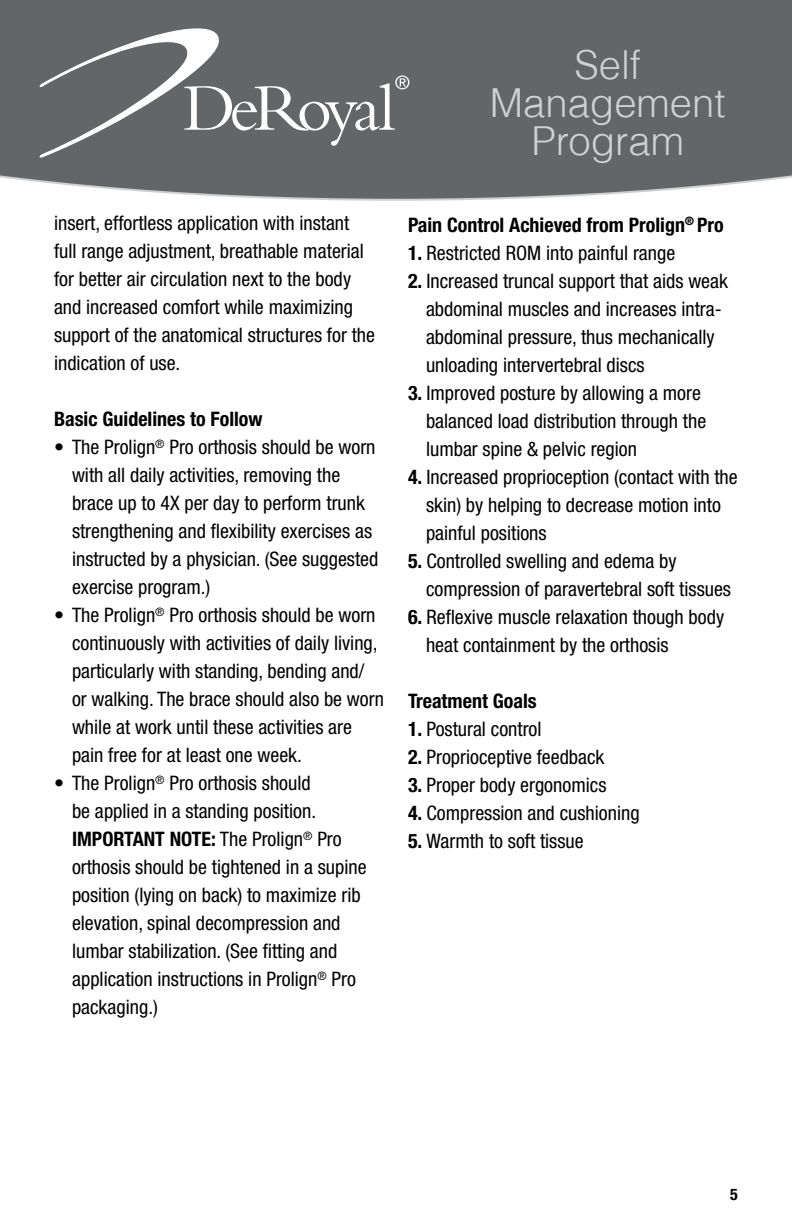
<style>
.page{position:relative;width:792px;height:1224px;background:#fff}
.page>*{position:absolute;margin:0;border:0;box-sizing:border-box;transform-origin:0 0}
.t1{font:300 40px/38px "Helv";color:#d0d1d2;text-align:center}
.t2{font:condensed 20px/28px "Helvetica Neue LT Std";color:#000}
.t3{font:700 condensed 20px "Helvetica Neue LTCE";color:#000}
.t4{font:700 condensed 16px "Helvetica Neue LTCE";color:#000}
.s1{font-family:"Helvetica Neue LT Std";font-weight:400}
.s2{font-family:"Helvetica Neue LTCE";font-weight:700}
</style>
<div class="page">
<svg style="left:0;top:0;width:792px;height:201px;background:#6e6f70"></svg>
<svg style="left:40px;top:28px;width:369px;height:130px;background:#767678"></svg>
<p class="t2" style="left:54px;top:209px;width:323px">insert, effortless application with instant full range adjustment, breathable material for better air circulation next to the body and increased comfort while maximizing support of the anatomical structures for the indication of use.</p>
<p class="t3" style="left:54px;top:407px;width:210px">Basic Guidelines to Follow</p>
<p class="t2" style="left:72px;top:433px;width:308px;text-indent:-18px">• The Prolign<sup>®</sup> Pro orthosis should be worn with all daily activities, removing the brace up to 4X per day to perform trunk strengthening and flexibility exercises as instructed by a physician. (See suggested exercise program.)</p>
<p class="t2" style="left:72px;top:601px;width:313px;text-indent:-18px">• The Prolign<sup>®</sup> Pro orthosis should be worn continuously with activities of daily living, particularly with standing, bending and/ or walking. The brace should also be worn while at work until these activities are pain free for at least one week.</p>
<p class="t2" style="left:54px;top:769px;width:264px;text-align:right">• The Prolign<sup>®</sup> Pro orthosis should be applied in a standing position.</p>
<p class="t3" style="left:72px;top:827px;width:271px">IMPORTANT NOTE: <span class="s1">The Prolign</span><sup>®</sup> <span class="s1">Pro</span></p>
<p class="t2" style="left:72px;top:853px;width:296px">orthosis should be tightened in a supine position (lying on back) to maximize rib elevation, spinal decompression and lumbar stabilization. (See fitting and application instructions in Prolign<sup>®</sup> Pro packaging.)</p>
<h1 class="t1" style="left:490px;top:45px;width:237px">Self<br>Management<br>Program</h1>
<p class="t3" style="left:408px;top:212px;width:317px">Pain Control Achieved from Prolign<sup>®</sup> Pro</p>
<p class="t2" style="left:408px;top:238px;width:269px"><span class="s2">1.</span> Restricted ROM into painful range</p>
<p class="t2" style="left:426px;top:266px;width:303px;text-indent:-18px"><span class="s2">2.</span> Increased truncal support that aids weak abdominal muscles and increases intra&shy;abdominal pressure, thus mechanically unloading intervertebral discs</p>
<p class="t2" style="left:426px;top:378px;width:282px;text-indent:-18px"><span class="s2">3.</span> Improved posture by allowing a more balanced load distribution through the lumbar spine &amp; pelvic region</p>
<p class="t2" style="left:426px;top:462px;width:313px;text-indent:-18px"><span class="s2">4.</span> Increased proprioception (contact with the skin) by helping to decrease motion into painful positions</p>
<p class="t2" style="left:426px;top:546px;width:307px;text-indent:-18px"><span class="s2">5.</span> Controlled swelling and edema by compression of paravertebral soft tissues</p>
<p class="t2" style="left:426px;top:602px;width:300px;text-indent:-18px"><span class="s2">6.</span> Reflexive muscle relaxation though body heat containment by the orthosis</p>
<p class="t3" style="left:408px;top:688px;width:130px">Treatment Goals</p>
<p class="t2" style="left:408px;top:714px;width:135px"><span class="s2">1.</span> Postural control</p>
<p class="t2" style="left:408px;top:742px;width:198px"><span class="s2">2.</span> Proprioceptive feedback</p>
<p class="t2" style="left:408px;top:770px;width:200px"><span class="s2">3.</span> Proper body ergonomics</p>
<p class="t2" style="left:408px;top:798px;width:233px"><span class="s2">4.</span> Compression and cushioning</p>
<p class="t2" style="left:408px;top:826px;width:177px"><span class="s2">5.</span> Warmth to soft tissue</p>
<p class="t4" style="left:730px;top:1185px;width:9px">5</p>
</div>
